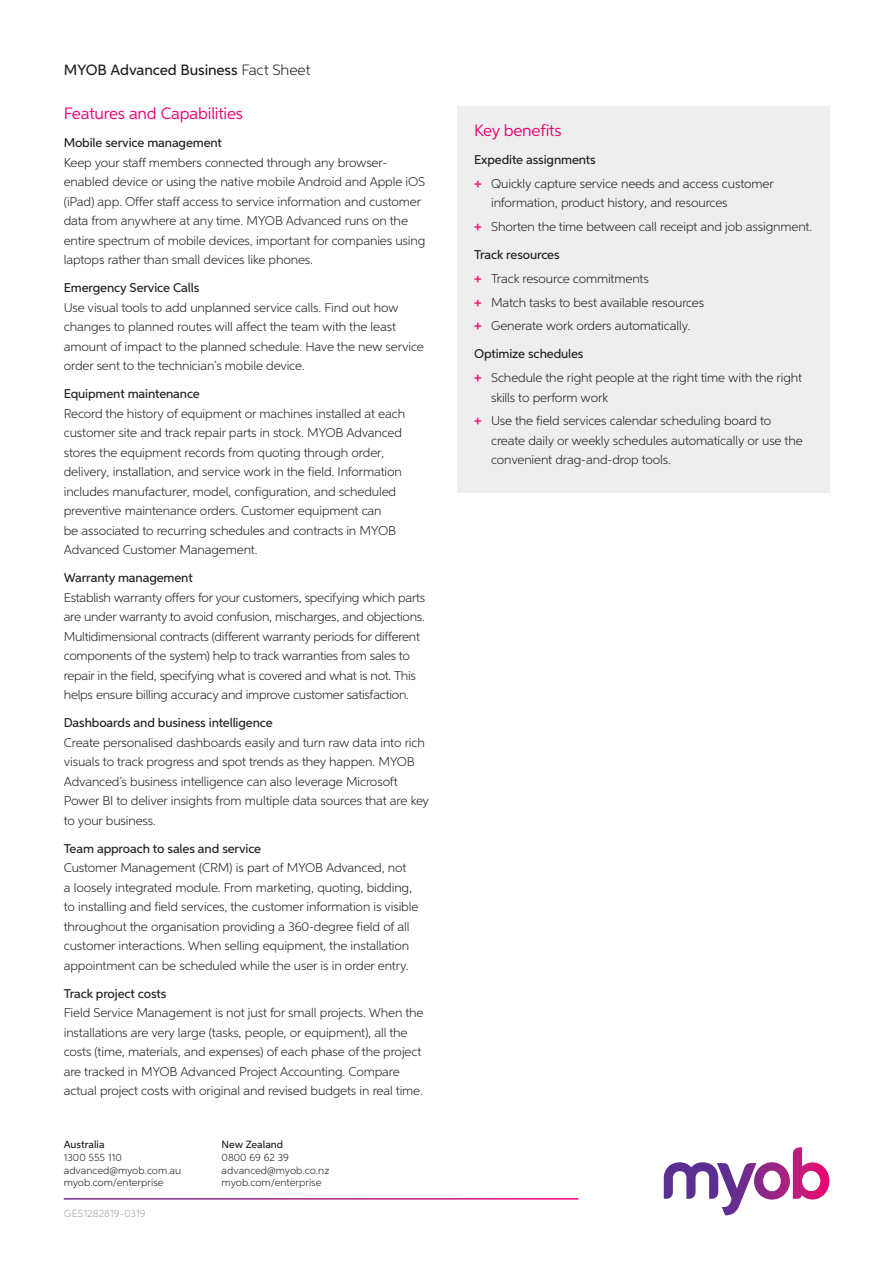
<style>
.page{position:relative;width:893px;height:1263px;background:#fff}
.page>*{position:absolute;margin:0;border:0;box-sizing:border-box;transform-origin:0 0}
.t1{font:16.5px "Neutro MYOB";letter-spacing:-.01em;color:#ed0372}
.t2{font:500 15px "Neutro MYOB";letter-spacing:-.005em;color:#231f20}
.t3{font:300 12.75px/19.5px "Neutro MYOB";letter-spacing:-.01em;color:#231f20}
.t4{font:500 12.75px "Neutro MYOB";letter-spacing:-.01em;color:#231f20}
.t5{font:300 10.5px/12.6px "Neutro MYOB";color:#231f20}
.t6{font:500 10.5px "Neutro MYOB";color:#231f20}
.t7{font:300 10.5px "Neutro MYOB";letter-spacing:.005em;color:#a3a4a8}
.s1{font-weight:300}
.s2{font-weight:500}
.s3{font-weight:600;font-size:13.5px;color:#ed0372}
</style>
<div class="page">
<svg style="left:664px;top:1147px;width:165px;height:68px"></svg>
<div style="left:457px;top:106px;width:372px;height:387px;background:#eeeeef"></div>
<p class="t2" style="left:64px;top:61px;width:248px">MYOB Advanced Business <span class="s1">Fact Sheet</span></p>
<p class="t1" style="left:64px;top:103px;width:181px">Features and Capabilities</p>
<p class="t4" style="left:64px;top:135px;width:160px">Mobile service management</p>
<p class="t3" style="left:64px;top:152px;width:363px">Keep your staff members connected through any browser&shy;enabled device or using the native mobile Android and Apple iOS (iPad) app. Offer staff access to service information and customer data from anywhere at any time. MYOB Advanced runs on the entire spectrum of mobile devices, important for companies using laptops rather than small devices like phones.</p>
<p class="t4" style="left:64px;top:280px;width:137px">Emergency Service Calls</p>
<p class="t3" style="left:64px;top:297px;width:361px">Use visual tools to add unplanned service calls. Find out how changes to planned routes will affect the team with the least amount of impact to the planned schedule. Have the new service order sent to the technician’s mobile device.</p>
<p class="t4" style="left:64px;top:386px;width:138px">Equipment maintenance</p>
<p class="t3" style="left:64px;top:403px;width:343px">Record the history of equipment or machines installed at each customer site and track repair parts in stock. MYOB Advanced stores the equipment records from quoting through order, delivery, installation, and service work in the field. Information includes manufacturer, model, configuration, and scheduled preventive maintenance orders. Customer equipment can<br>be associated to recurring schedules and contracts in MYOB Advanced Customer Management.</p>
<p class="t4" style="left:64px;top:570px;width:130px">Warranty management</p>
<p class="t3" style="left:64px;top:587px;width:363px">Establish warranty offers for your customers, specifying which parts are under warranty to avoid confusion, mischarges, and objections.<br>Multidimensional contracts (different warranty periods for different components of the system) help to track warranties from sales to repair in the field, specifying what is covered and what is not. This helps ensure billing accuracy and improve customer satisfaction.</p>
<p class="t4" style="left:64px;top:715px;width:210px">Dashboards and business intelligence</p>
<p class="t3" style="left:64px;top:732px;width:367px">Create personalised dashboards easily and turn raw data into rich visuals to track progress and spot trends as they happen. MYOB Advanced’s business intelligence can also leverage Microsoft Power BI to deliver insights from multiple data sources that are key to your business.</p>
<p class="t4" style="left:64px;top:840px;width:199px">Team approach to sales and service</p>
<p class="t3" style="left:64px;top:858px;width:356px">Customer Management (CRM) is part of MYOB Advanced, not<br>a loosely integrated module. From marketing, quoting, bidding, to installing and field services, the customer information is visible throughout the organisation providing a 360-degree field of all customer interactions. When selling equipment, the installation appointment can be scheduled while the user is in order entry.</p>
<p class="t4" style="left:64px;top:985px;width:104px">Track project costs</p>
<p class="t3" style="left:64px;top:1003px;width:361px">Field Service Management is not just for small projects. When the installations are very large (tasks, people, or equipment), all the costs (time, materials, and expenses) of each phase of the project are tracked in MYOB Advanced Project Accounting. Compare actual project costs with original and revised budgets in real time.</p>
<p class="t6" style="left:64px;top:1138px;width:42px">Australia</p>
<p class="t5" style="left:64px;top:1151px;width:119px">1300 555 110 advanced@myob.com.au myob.com/enterprise</p>
<p class="t7" style="left:64px;top:1207px;width:83px">GES1282819-0319</p>
<p class="t6" style="left:222px;top:1138px;width:63px">New Zealand</p>
<p class="t5" style="left:222px;top:1151px;width:109px">0800 69 62 39 advanced@myob.co.nz myob.com/enterprise</p>
<p class="t1" style="left:474px;top:120px;width:89px">Key benefits</p>
<p class="t3" style="left:474px;top:148px;width:301px;line-height:23.7px"><span class="s2">Expedite assignments<br></span><span class="s3">+</span> Quickly capture service needs and access customer</p>
<p class="t3" style="left:474px;top:191px;width:340px;line-height:23.7px;text-indent:17px">information, product history, and resources<br><span class="s3">+</span> Shorten the time between call receipt and job assignment.</p>
<p class="t3" style="left:474px;top:243px;width:232px;line-height:23.7px"><span class="s2">Track resources<br></span><span class="s3">+</span> Track resource commitments<br><span class="s3">+</span> Match tasks to best available resources <span class="s3">+</span> Generate work orders automatically.</p>
<p class="t3" style="left:474px;top:342px;width:329px;line-height:23.7px"><span class="s2">Optimize schedules<br></span><span class="s3">+</span> Schedule the right people at the right time with the right</p>
<p class="t3" style="left:474px;top:385px;width:299px;line-height:23.7px;text-indent:17px">skills to perform work<br><span class="s3">+</span> Use the field services calendar scheduling board to</p>
<p class="t3" style="left:491px;top:430px;width:313px">create daily or weekly schedules automatically or use the convenient drag-and-drop tools.</p>
</div>
